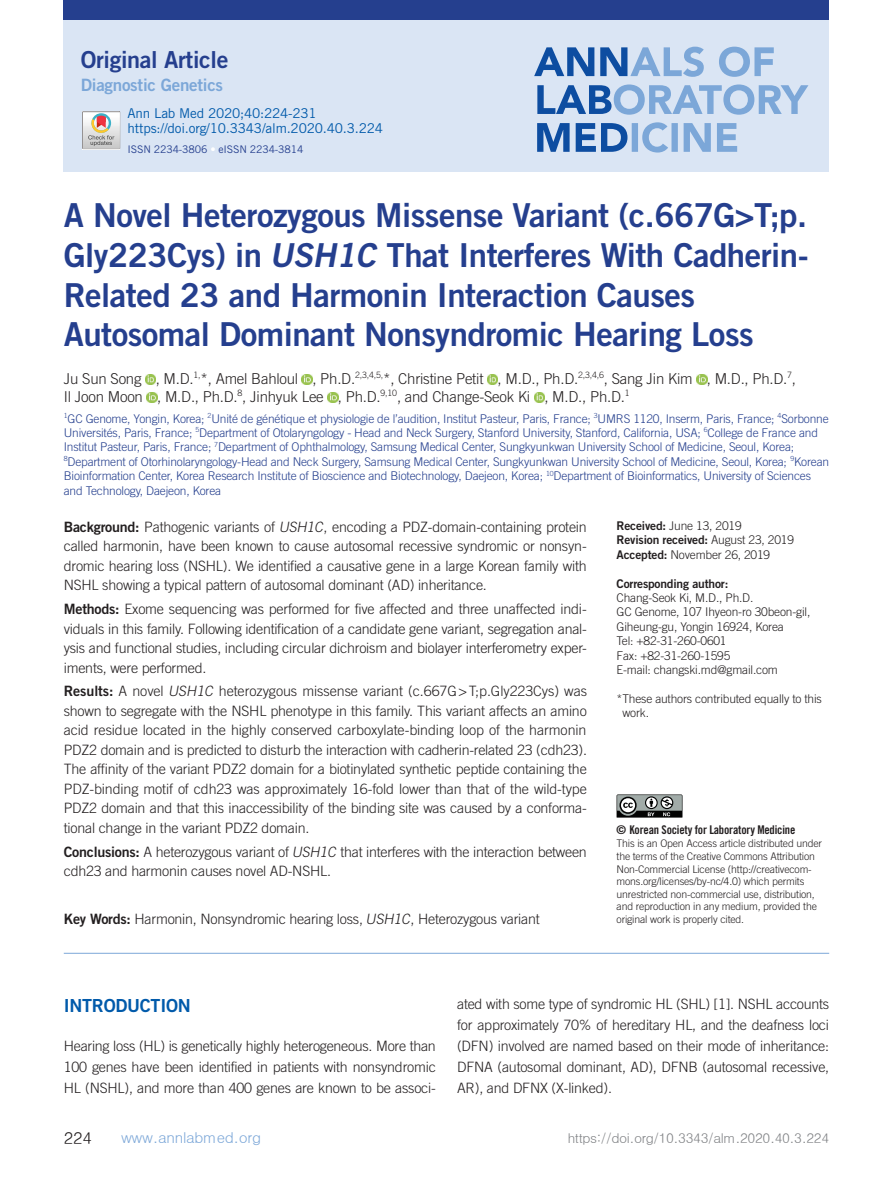
<style>
.page{position:relative;width:893px;height:1191px;background:#fff}
.page>*{position:absolute;margin:0;border:0;box-sizing:border-box;transform-origin:0 0}
.제목{font:33px/39.6px "Trade Gothic LT Std Bd 2";letter-spacing:-.015em;color:#253f8e}
.논문분류{font:23.4px "Trade Gothic LT Std Bd 2";letter-spacing:-.015em;color:#253f8e}
.본문대제목{font:18px "Trade Gothic LT Std Bd 2";letter-spacing:-.015em;color:#015aaa}
.논문소분류{font:16.95px "Trade Gothic LT Std Bd 2";letter-spacing:-.015em;color:#7ca7d8}
.URL{font:16.5px "Dotum";color:#231f20}
.저자{font:300 15px/18px "Trade Gothic LT Std";letter-spacing:-.015em;color:#231f20}
.URL-2{font:15px "Dotum";letter-spacing:-.02em;color:#7ca7d8}
.초록{font:300 14.25px/19.5px "Trade Gothic LT Std";letter-spacing:-.015em;color:#231f20;text-align:justify}
.본문_0{font:300 14.25px/21px "Trade Gothic LT Std";letter-spacing:-.015em;color:#231f20;text-align:justify}
.t1{font:13.5px "Dotum";letter-spacing:-.03em;color:#808285}
.DOI_단락{font:13.5px "Trade Gothic LT Std";letter-spacing:-.015em;color:#015aaa}
.서지단락{font:13.5px "Trade Gothic LT Std";letter-spacing:-.015em;color:#015aaa}
.소속{font:300 12px/14.4px "Trade Gothic LT Std";letter-spacing:-.015em;color:#253f8e}
.교신저자{font:300 12px/14.4px "Trade Gothic LT Std";letter-spacing:-.015em;color:#231f20}
.t2{font:12px "Trade Gothic LT Std Bd Cn 20";letter-spacing:-.015em;color:#231f20}
.교신저자-2{font:12px "Trade Gothic LT Std Bd 2";letter-spacing:-.015em;color:#231f20}
.t3{font:300 10.5px/12.6px "Trade Gothic LT Std";letter-spacing:-.015em;color:#231f20}
.ISSN{font:10.5px "Trade Gothic LT Std";letter-spacing:-.015em;color:#253f8e}
.s1{color:#fff}
.s2{font-style:italic}
.s3{font-family:"Trade Gothic LT Std Bd 2";font-weight:400}
.s4{font-family:"Trade Gothic LT Std";font-weight:300}
.s5{font-family:"Trade Gothic LT Std Bd 2"}
</style>
<div class="page">
<div style="left:64px;top:0;width:765px;height:172px;background:#dae5f4"></div>
<div style="left:64px;top:0;width:765px;height:19px;background:#253f8e"></div>
<svg style="left:537px;top:122px;width:200px;height:30px"></svg>
<svg style="left:537px;top:84px;width:271px;height:31px"></svg>
<svg style="left:534px;top:47px;width:240px;height:30px"></svg>
<svg style="left:145px;top:374px;width:11px;height:11px"></svg>
<svg style="left:302px;top:374px;width:11px;height:11px"></svg>
<svg style="left:487px;top:374px;width:11px;height:11px"></svg>
<svg style="left:696px;top:374px;width:11px;height:11px"></svg>
<svg style="left:147px;top:392px;width:10px;height:11px"></svg>
<svg style="left:327px;top:392px;width:11px;height:11px"></svg>
<svg style="left:534px;top:392px;width:11px;height:11px"></svg>
<svg style="left:617px;top:794px;width:65px;height:23px"></svg>
<hr style="left:64px;top:953px;width:765px;height:1px;background:#7ca7d8">
<svg style="left:82px;top:111px;width:38px;height:38px"></svg>
<p class="논문분류" style="left:81px;top:45px;width:149px">Original Article</p>
<p class="논문소분류" style="left:81px;top:75px;width:144px">Diagnostic Genetics</p>
<p class="서지단락" style="left:128px;top:105px;width:191px">Ann Lab Med 2020;40:224-231</p>
<p class="DOI_단락" style="left:128px;top:120px;width:257px">https://doi.org/10.3343/alm.2020.40.3.224</p>
<p class="ISSN" style="left:128px;top:143px;width:177px">ISSN 2234-3806 <span class="s1">•</span> eISSN 2234-3814</p>
<p class="제목" style="left:64px;top:195px;width:746px">A Novel Heterozygous Missense Variant (c.667G&gt;T;p.<br>Gly223Cys) in <span class="s2">USH1C</span> That Interferes With Cadherin-Related 23 and Harmonin Interaction Causes Autosomal Dominant Nonsyndromic Hearing Loss</p>
<p class="저자" style="left:64px;top:369px;width:734px">Ju Sun Song , M.D.<sup>1,</sup>*, Amel Bahloul , Ph.D.<sup>2,3,4,5,</sup>*, Christine Petit , M.D., Ph.D.<sup>2,3,4,6</sup>, Sang Jin Kim , M.D., Ph.D.<sup>7</sup>,<br>Il Joon Moon , M.D., Ph.D.<sup>8</sup>, Jinhyuk Lee , Ph.D.<sup>9,10</sup>, and Change-Seok Ki , M.D., Ph.D.<sup>1</sup></p>
<p class="소속" style="left:64px;top:411px;width:767px"><sup>1</sup>GC Genome, Yongin, Korea; <sup>2</sup>Unité de génétique et physiologie de l’audition, Institut Pasteur, Paris, France; <sup>3</sup>UMRS 1120, Inserm, Paris, France; <sup>4</sup>Sorbonne Universités, Paris, France; <sup>5</sup>Department of Otolaryngology - Head and Neck Surgery, Stanford University, Stanford, California, USA; <sup>6</sup>College de France and Institut Pasteur, Paris, France; <sup>7</sup>Department of Ophthalmology, Samsung Medical Center, Sungkyunkwan University School of Medicine, Seoul, Korea; <sup>8</sup>Department of Otorhinolaryngology-Head and Neck Surgery, Samsung Medical Center, Sungkyunkwan University School of Medicine, Seoul, Korea; <sup>9</sup>Korean Bioinformation Center, Korea Research Institute of Bioscience and Biotechnology, Daejeon, Korea; <sup>10</sup>Department of Bioinformatics, University of Sciences and Technology, Daejeon, Korea</p>
<p class="초록" style="left:64px;top:517px;width:525px"><span class="s3">Background:</span> Pathogenic variants of <span class="s2">USH1C</span>, encoding a PDZ-domain-containing protein called harmonin, have been known to cause autosomal recessive syndromic or nonsyn&shy;dromic hearing loss (NSHL). We identified a causative gene in a large Korean family with NSHL showing a typical pattern of autosomal dominant (AD) inheritance.</p>
<p class="초록" style="left:64px;top:599px;width:524px"><span class="s3">Methods:</span> Exome sequencing was performed for five affected and three unaffected indi&shy;viduals in this family. Following identification of a candidate gene variant, segregation anal&shy;ysis and functional studies, including circular dichroism and biolayer interferometry exper&shy;iments, were performed.</p>
<p class="초록" style="left:64px;top:681px;width:525px"><span class="s3">Results:</span> A novel <span class="s2">USH1C</span> heterozygous missense variant (c.667G&gt;T;p.Gly223Cys) was shown to segregate with the NSHL phenotype in this family. This variant affects an amino acid residue located in the highly conserved carboxylate-binding loop of the harmonin PDZ2 domain and is predicted to disturb the interaction with cadherin-related 23 (cdh23).<br>The affinity of the variant PDZ2 domain for a biotinylated synthetic peptide containing the PDZ-binding motif of cdh23 was approximately 16-fold lower than that of the wild-type PDZ2 domain and that this inaccessibility of the binding site was caused by a conforma&shy;tional change in the variant PDZ2 domain.</p>
<p class="초록" style="left:64px;top:841px;width:525px"><span class="s3">Conclusions:</span> A heterozygous variant of <span class="s2">USH1C</span> that interferes with the interaction between cdh23 and harmonin causes novel AD-NSHL.</p>
<p class="초록" style="left:64px;top:908px;width:478px"><span class="s3">Key Words:</span> Harmonin, Nonsyndromic hearing loss, <span class="s2">USH1C</span>, Heterozygous variant</p>
<p class="교신저자" style="left:617px;top:518px;width:127px"><span class="s3">Received:</span> June 13, 2019</p>
<p class="교신저자-2" style="left:617px;top:532px;width:179px">Revision received: <span class="s4">August 23, 2019</span></p>
<p class="교신저자" style="left:617px;top:547px;width:155px"><span class="s3">Accepted:</span> November 26, 2019</p>
<p class="교신저자" style="left:617px;top:576px;width:138px"><span class="s3">Corresponding author:<br></span>Chang-Seok Ki, M.D., Ph.D.</p>
<p class="교신저자" style="left:617px;top:604px;width:195px">GC Genome, 107 Ihyeon-ro 30beon-gil,<br>Giheung-gu, Yongin 16924, Korea</p>
<p class="교신저자" style="left:617px;top:633px;width:112px">Tel: +82-31-260-0601</p>
<p class="교신저자" style="left:617px;top:648px;width:115px">Fax: +82-31-260-1595</p>
<p class="교신저자" style="left:617px;top:662px;width:163px">E-mail: changski.md@gmail.com</p>
<p class="교신저자" style="left:622px;top:691px;width:201px;text-indent:-6px">*These authors contributed equally to this work.</p>
<p class="t2" style="left:617px;top:822px;width:180px"><span class="s5">©</span> Korean Society for Laboratory Medicine</p>
<p class="t3" style="left:617px;top:837px;width:207px">This is an Open Access article distributed under the terms of the Creative Commons Attribution Non-Commercial License (http://creativecom&shy;mons.org/licenses/by-nc/4.0) which permits</p>
<p class="t3" style="left:617px;top:887px;width:202px">unrestricted non-commercial use, distribution, and reproduction in any medium, provided the original work is properly cited.</p>
<p class="본문대제목" style="left:64px;top:994px;width:129px">INTRODUCTION</p>
<p class="본문_0" style="left:64px;top:1035px;width:374px">Hearing loss (HL) is genetically highly heterogeneous. More than 100 genes have been identified in patients with nonsyndromic HL (NSHL), and more than 400 genes are known to be associ-</p>
<p class="본문_0" style="left:457px;top:993px;width:374px">ated with some type of syndromic HL (SHL) [1]. NSHL accounts for approximately 70% of hereditary HL, and the deafness loci (DFN) involved are named based on their mode of inheritance:<br>DFNA (autosomal dominant, AD), DFNB (autosomal recessive, AR), and DFNX (X-linked).</p>
<p class="URL" style="left:64px;top:1129px;width:30px">224</p>
<p class="URL-2" style="left:121px;top:1130px;width:142px">www.annlabmed.org</p>
<p class="t1" style="left:568px;top:1131px;width:263px">https://doi.org/10.3343/alm.2020.40.3.224</p>
</div>
